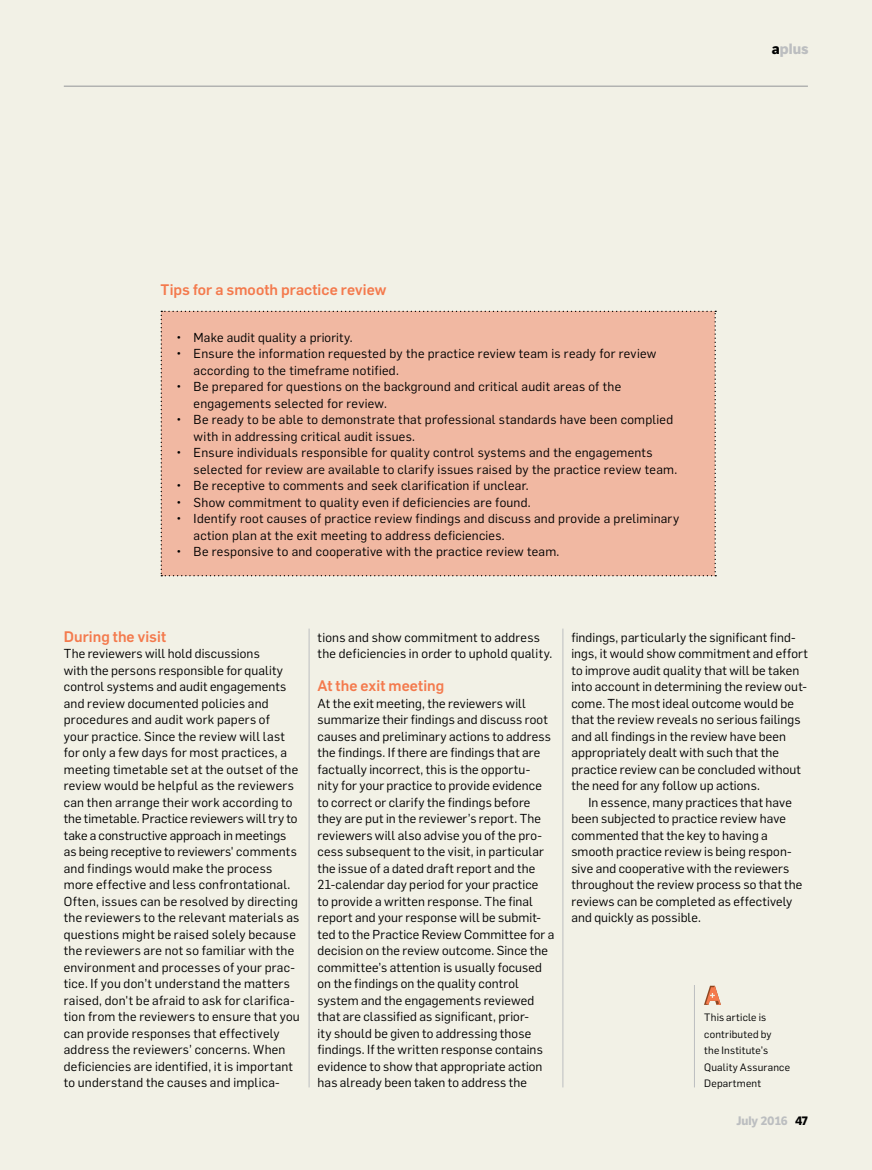
<style>
.page{position:relative;width:872px;height:1170px;background:#fff}
.page>*{position:absolute;margin:0;border:0;box-sizing:border-box;transform-origin:0 0}
.t1{font:500 15px "Flama";letter-spacing:.01em;color:#f47a4d}
.t2{font:700 14.55px "LFT Etica";color:#bcbec0}
.t3{font:12.75px/16.5px "Flama";letter-spacing:.015em;color:#000}
.t4{font:700 12px "LFT Etica";color:#bcbec0}
.t5{font:10.5px/16.5px "Flama";letter-spacing:.02em;color:#000}
.s1{color:#000101}
.s2{color:#000}
</style>
<div class="page">
<div style="left:0;top:0;width:872px;height:1169px;background:#f2f1e6"></div>
<svg style="left:704px;top:985px;width:17px;height:19px"></svg>
<hr style="left:694px;top:984px;width:1px;height:103px;background:#bcbec0">
<hr style="left:309px;top:628px;width:1px;height:459px;background:#bcbec0">
<hr style="left:562px;top:628px;width:1px;height:459px;background:#bcbec0">
<div style="left:161px;top:311px;width:555px;height:265px;background:#f1b8a2"></div>
<hr style="left:64px;top:86px;width:744px;height:1px;background:#939598">
<p class="t1" style="left:161px;top:279px;width:227px">Tips for a smooth practice review</p>
<p class="t3" style="left:177px;top:328px;width:177px">• Make audit quality a priority.</p>
<p class="t3" style="left:194px;top:344px;width:464px;text-indent:-17px">• Ensure the information requested by the practice review team is ready for review according to the timeframe notified.</p>
<p class="t3" style="left:194px;top:377px;width:429px;text-indent:-17px">• Be prepared for questions on the background and critical audit areas of the engagements selected for review.</p>
<p class="t3" style="left:194px;top:410px;width:481px;text-indent:-17px">• Be ready to be able to demonstrate that professional standards have been complied with in addressing critical audit issues.</p>
<p class="t3" style="left:194px;top:443px;width:485px;text-indent:-17px">• Ensure individuals responsible for quality control systems and the engagements selected for review are available to clarify issues raised by the practice review team.</p>
<p class="t3" style="left:177px;top:476px;width:353px">• Be receptive to comments and seek clarification if unclear.</p>
<p class="t3" style="left:177px;top:493px;width:355px">• Show commitment to quality even if deficiencies are found.</p>
<p class="t3" style="left:194px;top:509px;width:487px;text-indent:-17px">• Identify root causes of practice review findings and discuss and provide a preliminary action plan at the exit meeting to address deficiencies.</p>
<p class="t3" style="left:177px;top:542px;width:384px">• Be responsive to and cooperative with the practice review team.</p>
<p class="t2" style="left:772px;top:40px;width:38px"><span class="s1">a</span>plus</p>
<p class="t1" style="left:64px;top:625px;width:104px">During the visit</p>
<p class="t3" style="left:64px;top:644px;width:237px">The reviewers will hold discussions<br>with the persons responsible for quality control systems and audit engagements and review documented policies and procedures and audit work papers of<br>your practice. Since the review will last for only a few days for most practices, a meeting timetable set at the outset of the review would be helpful as the reviewers can then arrange their work according to the timetable. Practice reviewers will try to take a constructive approach in meetings as being receptive to reviewers' comments and findings would make the process more effective and less confrontational.<br>Often, issues can be resolved by directing the reviewers to the relevant materials as questions might be raised solely because the reviewers are not so familiar with the environment and processes of your prac&shy;tice. If you don’t understand the matters raised, don't be afraid to ask for clarifica&shy;tion from the reviewers to ensure that you can provide responses that effectively address the reviewers’ concerns. When deficiencies are identified, it is important to understand the causes and implica-</p>
<p class="t3" style="left:317px;top:628px;width:236px">tions and show commitment to address the deficiencies in order to uphold quality.</p>
<p class="t1" style="left:317px;top:675px;width:128px">At the exit meeting</p>
<p class="t3" style="left:317px;top:694px;width:238px">At the exit meeting, the reviewers will summarize their findings and discuss root causes and preliminary actions to address the findings. If there are findings that are factually incorrect, this is the opportu&shy;nity for your practice to provide evidence to correct or clarify the findings before they are put in the reviewer’s report. The reviewers will also advise you of the pro&shy;cess subsequent to the visit, in particular the issue of a dated draft report and the 21-calendar day period for your practice<br>to provide a written response. The final report and your response will be submit&shy;ted to the Practice Review Committee for a decision on the review outcome. Since the committee’s attention is usually focused on the findings on the quality control system and the engagements reviewed that are classified as significant, prior-<br>ity should be given to addressing those findings. If the written response contains evidence to show that appropriate action has already been taken to address the</p>
<p class="t3" style="left:571px;top:628px;width:238px">findings, particularly the significant find&shy;ings, it would show commitment and effort to improve audit quality that will be taken into account in determining the review out&shy;come. The most ideal outcome would be that the review reveals no serious failings and all findings in the review have been appropriately dealt with such that the practice review can be concluded without the need for any follow up actions.</p>
<p class="t3" style="left:571px;top:793px;width:232px;text-indent:17px">In essence, many practices that have been subjected to practice review have commented that the key to having a smooth practice review is being respon&shy;sive and cooperative with the reviewers throughout the review process so that the reviews can be completed as effectively and quickly as possible.</p>
<p class="t5" style="left:704px;top:1008px;width:87px">This article is contributed by<br>the Institute’s<br>Quality Assurance<br>Department</p>
<p class="t4" style="left:736px;top:1113px;width:73px">July 2016 <span class="s2">47</span></p>
</div>
